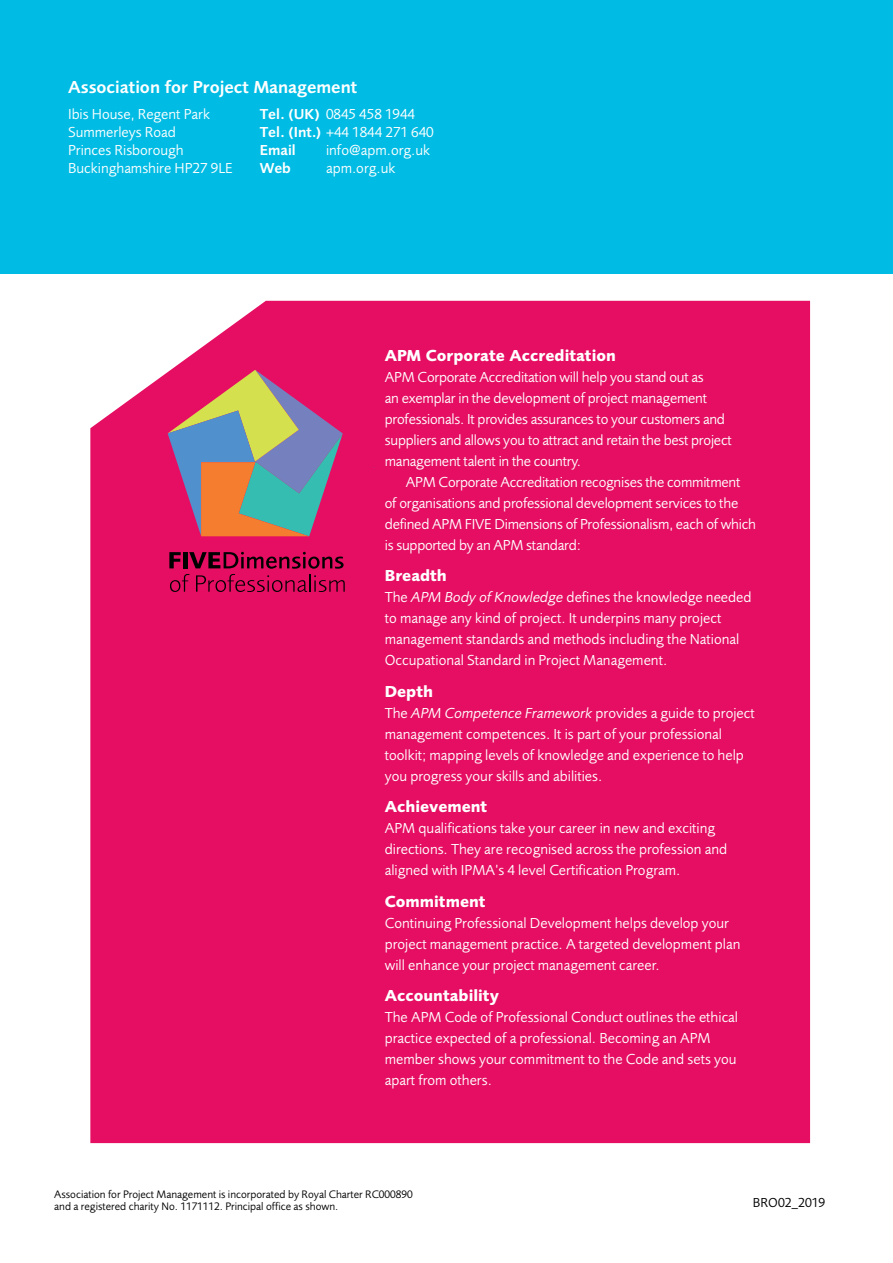
<style>
.page{position:relative;width:893px;height:1263px;background:#fff}
.page>*{position:absolute;margin:0;border:0;box-sizing:border-box;transform-origin:0 0}
.t1{font:600 18px "Foundry Sans";color:#fff}
.t2{font:700 16.5px "Foundry Sans";color:#fff}
.t3{font:15px/21px "Foundry Sans";color:#fff}
.t4{font:600 15px "Foundry Sans";color:#fff}
.t5{font:13.5px "Foundry Sans";color:#000}
.t6{font:11.25px/12px "Foundry Sans";color:#000}
.s1{font-weight:600}
.s2{font-style:italic}
</style>
<div class="page">
<div style="left:0;top:0;width:893px;height:273px;background:#00bce4"></div>
<div style="left:90px;top:301px;width:720px;height:842px;background:#e50e62"></div>
<svg style="left:169px;top:552px;width:176px;height:40px"></svg>
<svg style="left:168px;top:370px;width:175px;height:167px"></svg>
<p class="t1" style="left:68px;top:76px;width:291px">Association for Project Management</p>
<p class="t3" style="left:68px;top:105px;width:166px;line-height:18px">Ibis House, Regent Park<br>Summerleys Road<br>Princes Risborough<br>Buckinghamshire HP27 9LE</p>
<p class="t3" style="left:260px;top:105px;width:175px;line-height:18px"><span class="s1">Tel. (UK)</span> 0845 458 1944<br><span class="s1">Tel. (Int.)</span> +44 1844 271 640<br><span class="s1">Email</span></p>
<p class="t3" style="left:326px;top:140px;width:106px">info@apm.org.uk</p>
<p class="t4" style="left:260px;top:160px;width:33px">Web</p>
<p class="t3" style="left:326px;top:158px;width:71px">apm.org.uk</p>
<p class="t2" style="left:385px;top:345px;width:233px">APM Corporate Accreditation</p>
<p class="t3" style="left:385px;top:366px;width:348px">APM Corporate Accreditation will help you stand out as<br>an exemplar in the development of project management professionals. It provides assurances to your customers and suppliers and allows you to attract and retain the best project management talent in the country.</p>
<p class="t3" style="left:385px;top:471px;width:373px;text-indent:21px">APM Corporate Accreditation recognises the commitment<br>of organisations and professional development services to the defined APM FIVE Dimensions of Professionalism, each of which is supported by an APM standard:</p>
<p class="t2" style="left:385px;top:566px;width:64px">Breadth</p>
<p class="t3" style="left:385px;top:587px;width:368px">The <span class="s2">APM Body of Knowledge</span> defines the knowledge needed to manage any kind of project. It underpins many project management standards and methods including the National Occupational Standard in Project Management.</p>
<p class="t2" style="left:385px;top:681px;width:50px">Depth</p>
<p class="t3" style="left:385px;top:702px;width:371px">The <span class="s2">APM Competence Framework</span> provides a guide to project management competences. It is part of your professional toolkit; mapping levels of knowledge and experience to help you progress your skills and abilities.</p>
<p class="t2" style="left:385px;top:797px;width:104px">Achievement</p>
<p class="t3" style="left:385px;top:818px;width:344px">APM qualifications take your career in new and exciting directions. They are recognised across the profession and aligned with IPMA’s 4 level Certification Program.</p>
<p class="t2" style="left:385px;top:891px;width:102px">Commitment</p>
<p class="t3" style="left:385px;top:912px;width:357px">Continuing Professional Development helps develop your project management practice. A targeted development plan will enhance your project management career.</p>
<p class="t2" style="left:385px;top:986px;width:116px">Accountability</p>
<p class="t3" style="left:385px;top:1007px;width:355px">The APM Code of Professional Conduct outlines the ethical practice expected of a professional. Becoming an APM member shows your commitment to the Code and sets you apart from others.</p>
<p class="t6" style="left:54px;top:1188px;width:360px">Association for Project Management is incorporated by Royal Charter RC000890 and a registered charity No. 1171112. Principal office as shown.</p>
<p class="t5" style="left:753px;top:1195px;width:74px">BRO02_2019</p>
</div>
